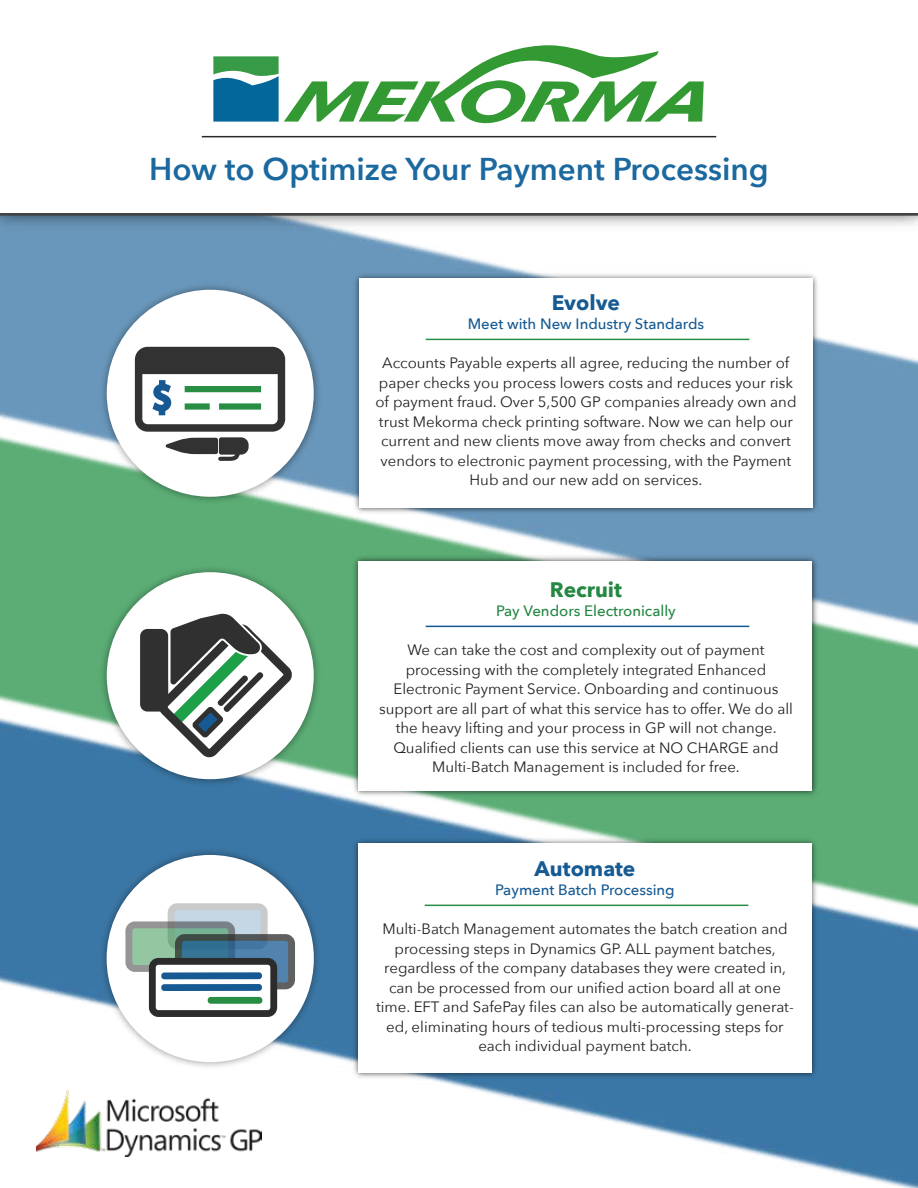
<style>
.page{position:relative;width:918px;height:1188px;background:#fff}
.page>*{position:absolute;margin:0;border:0;box-sizing:border-box;transform-origin:0 0}
.t1{font:600 31.5px "Avenir Next";color:#1b699e}
.t2{font:700 21px "Avenir Next";color:#165a93}
.t3{font:700 21px "Avenir Next";color:#248742}
.t4{font:15px/19.5px "Avenir Next";color:#231f20;text-align:center}
.t5{font:500 15px "Avenir Next";color:#165a93}
.t6{font:500 15px "Avenir Next";color:#248742}
</style>
<div class="page">
<img style="left:0;top:266px;width:918px;height:113px">
<img style="left:0;top:379px;width:918px;height:282px">
<img style="left:0;top:661px;width:918px;height:527px">
<img style="left:36px;top:1091px;width:225px;height:65px">
<img style="left:52px;top:800px;width:252px;height:316px">
<svg style="left:107px;top:855px;width:197px;height:207px"></svg>
<img style="left:53px;top:266px;width:252px;height:252px">
<svg style="left:107px;top:290px;width:198px;height:207px"></svg>
<img style="left:53px;top:518px;width:252px;height:315px">
<svg style="left:107px;top:572px;width:198px;height:207px"></svg>
<img style="left:305px;top:266px;width:562px;height:296px">
<div style="left:359px;top:279px;width:454px;height:229px;background:#fff"></div>
<hr style="left:426px;top:339px;width:323px;height:1px;background:#278e44">
<img style="left:305px;top:507px;width:561px;height:282px">
<div style="left:359px;top:561px;width:453px;height:229px;background:#fff"></div>
<hr style="left:426px;top:626px;width:323px;height:1px;background:#165a93">
<img style="left:304px;top:789px;width:562px;height:338px">
<div style="left:358px;top:843px;width:454px;height:230px;background:#fff"></div>
<hr style="left:425px;top:905px;width:323px;height:1px;background:#278e44">
<img style="left:0;top:216px;width:918px;height:50px">
<svg style="left:0;top:135px;width:918px;height:81px"></svg>
<hr style="left:202px;top:136px;width:514px;height:1px;background:#282828">
<svg style="left:213px;top:45px;width:491px;height:79px"></svg>
<h1 class="t1" style="left:149px;top:142px;width:621px">How to Optimize Your Payment Processing</h1>
<h2 class="t2" style="left:552px;top:284px;width:70px">Evolve</h2>
<p class="t5" style="left:468px;top:311px;width:238px">Meet with New Industry Standards</p>
<p class="t4" style="left:375px;top:353px;width:423px">Accounts Payable experts all agree, reducing the number of paper checks you process lowers costs and reduces your risk of payment fraud. Over 5,500 GP companies already own and trust Mekorma check printing software. Now we can help our current and new clients move away from checks and convert vendors to electronic payment processing, with the Payment Hub and our new add on services.</p>
<h2 class="t3" style="left:550px;top:571px;width:73px">Recruit</h2>
<p class="t6" style="left:496px;top:598px;width:181px">Pay Vendors Electronically</p>
<p class="t4" style="left:379px;top:640px;width:415px">We can take the cost and complexity out of payment processing with the completely integrated Enhanced Electronic Payment Service. Onboarding and continuous support are all part of what this service has to offer. We do all the heavy lifting and your process in GP will not change.<br>Qualified clients can use this service at NO CHARGE and Multi-Batch Management is included for free.</p>
<h2 class="t2" style="left:535px;top:850px;width:102px">Automate</h2>
<p class="t5" style="left:495px;top:877px;width:181px">Payment Batch Processing</p>
<p class="t4" style="left:376px;top:919px;width:419px">Multi-Batch Management automates the batch creation and processing steps in Dynamics GP. ALL payment batches, regardless of the company databases they were created in, can be processed from our unified action board all at one time. EFT and SafePay files can also be automatically generat&shy;ed, eliminating hours of tedious multi-processing steps for each individual payment batch.</p>
</div>
